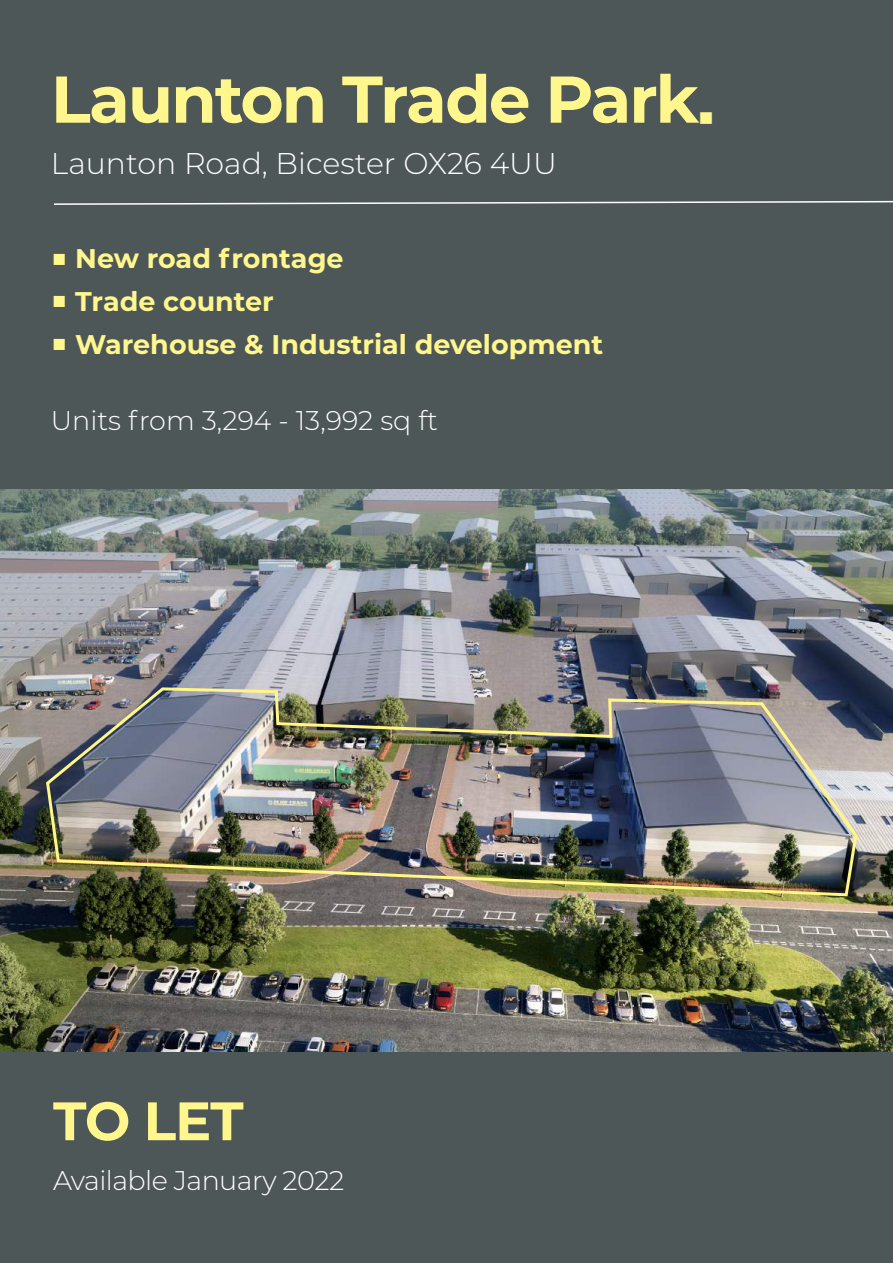
<style>
.page{position:relative;width:893px;height:1263px;background:#4e5758}
.page>*{position:absolute;margin:0;border:0;box-sizing:border-box;transform-origin:0 0}
.t1{font:700 66px "Montserrat";letter-spacing:-.03em;color:#fff68d}
.t2{font:700 54px "Montserrat";color:#fff68d}
.t3{font:300 30px "Montserrat";color:#fff}
.t4{font:700 27px "Montserrat";color:#fff68d}
.t5{font:300 27px "Montserrat";color:#fff}
.t6{font:300 27px "Montserrat";letter-spacing:-.02em;color:#fff}
.s1{font-size:30px}
.s2{font-size:28.5px}
</style>
<div class="page">
<img style="left:0;top:490px;width:893px;height:561px">
<svg style="left:54px;top:200px;width:839px;height:5px"></svg>
<img style="left:44px;top:685px;width:815px;height:213px">
<h1 class="t1" style="left:51px;top:52px;width:666px">Launton Trade Park<span class="s1">■</span></h1>
<p class="t3" style="left:51px;top:143px;width:508px">Launton Road, Bicester OX26 4UU</p>
<p class="t4" style="left:51px;top:239px;width:294px"><span class="s2">■</span> New road frontage</p>
<p class="t4" style="left:51px;top:282px;width:225px"><span class="s2">■</span> Trade counter</p>
<p class="t4" style="left:51px;top:324px;width:554px"><span class="s2">■</span> Warehouse &amp; Industrial development</p>
<p class="t5" style="left:51px;top:402px;width:389px">Units from 3,294 - 13,992 sq ft</p>
<h2 class="t2" style="left:53px;top:1082px;width:192px">TO LET</h2>
<p class="t6" style="left:53px;top:1162px;width:293px">Available January 2022</p>
</div>
